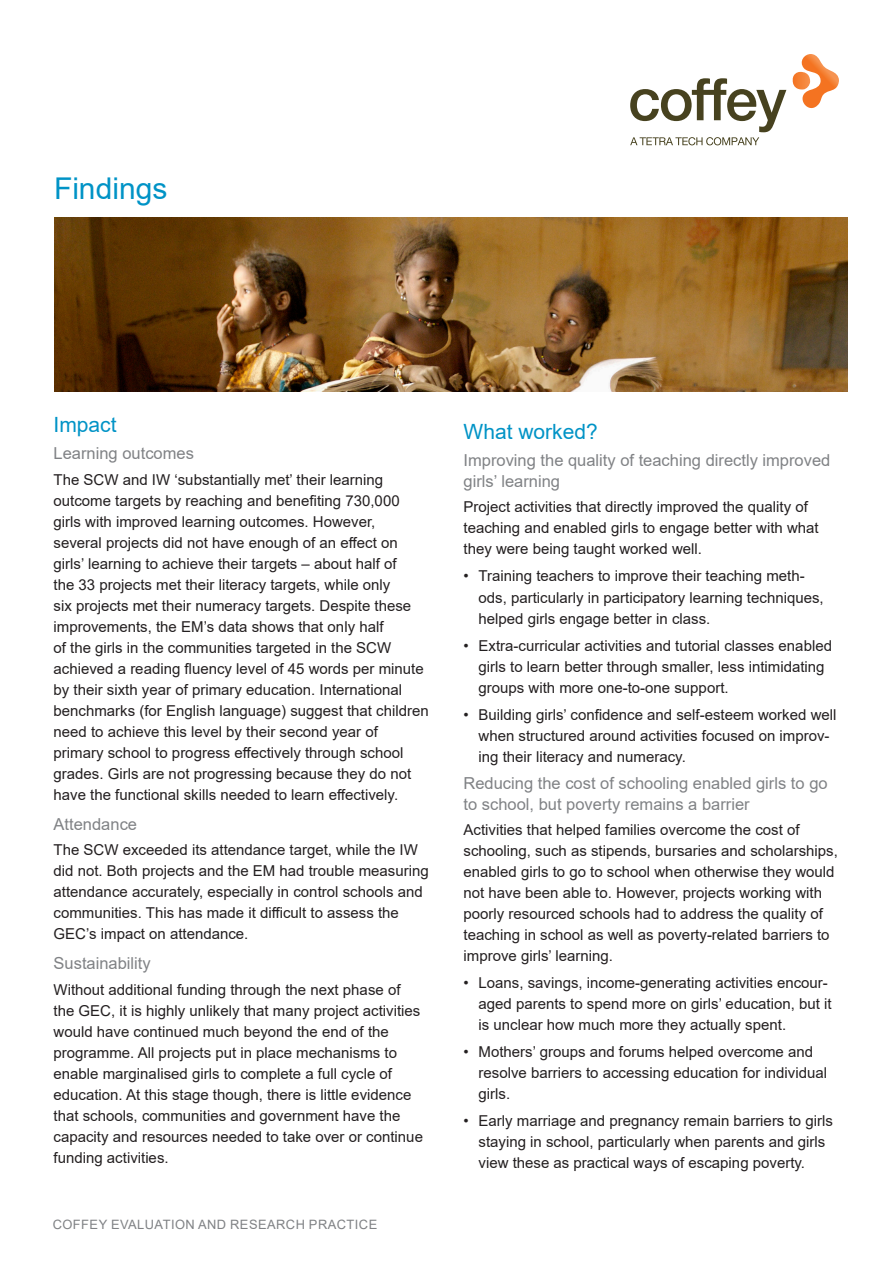
<style>
.page{position:relative;width:893px;height:1263px;background:#fff}
.page>*{position:absolute;margin:0;border:0;box-sizing:border-box;transform-origin:0 0}
.text{font:30px "Arial";color:#0093c6}
.text-2{font:21px "Arial";color:#0093c6}
.Bullets{font:16.5px/21px "Arial";color:#808285}
.text-3{font:16.5px "Arial";color:#808285}
.text-4{font:15px/21px "Arial";color:#231f20}
.Bullets-2{font:15px/21px "Arial";color:#231f20}
.Bullets-3{font:12.9px "Arial";letter-spacing:.035em;color:#808285}
</style>
<div class="page">
<svg style="left:630px;top:54px;width:209px;height:91px"></svg>
<img style="left:54px;top:217px;width:793px;height:175px">
<p class="text" style="left:54px;top:168px;width:115px">Findings</p>
<p class="text-2" style="left:54px;top:411px;width:65px">Impact</p>
<p class="text-3" style="left:54px;top:442px;width:142px">Learning outcomes</p>
<p class="text-4" style="left:54px;top:469px;width:377px">The SCW and IW ‘substantially met’ their learning outcome targets by reaching and benefiting 730,000 girls with improved learning outcomes. However,<br>several projects did not have enough of an effect on girls’ learning to achieve their targets – about half of<br>the 33 projects met their literacy targets, while only<br>six projects met their numeracy targets. Despite these improvements, the EM’s data shows that only half<br>of the girls in the communities targeted in the SCW achieved a reading fluency level of 45 words per minute by their sixth year of primary education. International benchmarks (for English language) suggest that children need to achieve this level by their second year of primary school to progress effectively through school grades. Girls are not progressing because they do not have the functional skills needed to learn effectively.</p>
<p class="text-3" style="left:54px;top:813px;width:85px">Attendance</p>
<p class="text-4" style="left:54px;top:840px;width:377px">The SCW exceeded its attendance target, while the IW did not. Both projects and the EM had trouble measuring attendance accurately, especially in control schools and communities. This has made it difficult to assess the GEC’s impact on attendance.</p>
<p class="text-3" style="left:54px;top:952px;width:99px">Sustainability</p>
<p class="text-4" style="left:54px;top:979px;width:371px">Without additional funding through the next phase of the GEC, it is highly unlikely that many project activities would have continued much beyond the end of the programme. All projects put in place mechanisms to enable marginalised girls to complete a full cycle of education. At this stage though, there is little evidence that schools, communities and government have the capacity and resources needed to take over or continue funding activities.</p>
<p class="Bullets-3" style="left:53px;top:1215px;width:326px">COFFEY EVALUATION AND RESEARCH PRACTICE</p>
<p class="text-2" style="left:464px;top:417px;width:136px">What worked?</p>
<p class="Bullets" style="left:464px;top:450px;width:368px">Improving the quality of teaching directly improved girls’ learning</p>
<p class="Bullets-2" style="left:464px;top:497px;width:357px">Project activities that directly improved the quality of teaching and enabled girls to engage better with what they were being taught worked well.</p>
<p class="text-4" style="left:478px;top:566px;width:347px;text-indent:-15px">• Training teachers to improve their teaching meth&shy;ods, particularly in participatory learning techniques, helped girls engage better in class.</p>
<p class="text-4" style="left:478px;top:635px;width:355px;text-indent:-15px">• Extra-curricular activities and tutorial classes enabled girls to learn better through smaller, less intimidating groups with more one-to-one support.</p>
<p class="text-4" style="left:478px;top:704px;width:359px;text-indent:-15px">• Building girls’ confidence and self-esteem worked well when structured around activities focused on improv&shy;ing their literacy and numeracy.</p>
<p class="Bullets" style="left:464px;top:772px;width:366px">Reducing the cost of schooling enabled girls to go to school, but poverty remains a barrier</p>
<p class="Bullets-2" style="left:464px;top:819px;width:376px">Activities that helped families overcome the cost of schooling, such as stipends, bursaries and scholarships, enabled girls to go to school when otherwise they would not have been able to. However, projects working with poorly resourced schools had to address the quality of teaching in school as well as poverty-related barriers to improve girls’ learning.</p>
<p class="text-4" style="left:478px;top:972px;width:354px;text-indent:-15px">• Loans, savings, income-generating activities encour&shy;aged parents to spend more on girls’ education, but it is unclear how much more they actually spent.</p>
<p class="text-4" style="left:478px;top:1041px;width:350px;text-indent:-15px">• Mothers’ groups and forums helped overcome and resolve barriers to accessing education for individual girls.</p>
<p class="text-4" style="left:478px;top:1110px;width:356px;text-indent:-15px">• Early marriage and pregnancy remain barriers to girls staying in school, particularly when parents and girls view these as practical ways of escaping poverty.</p>
</div>
